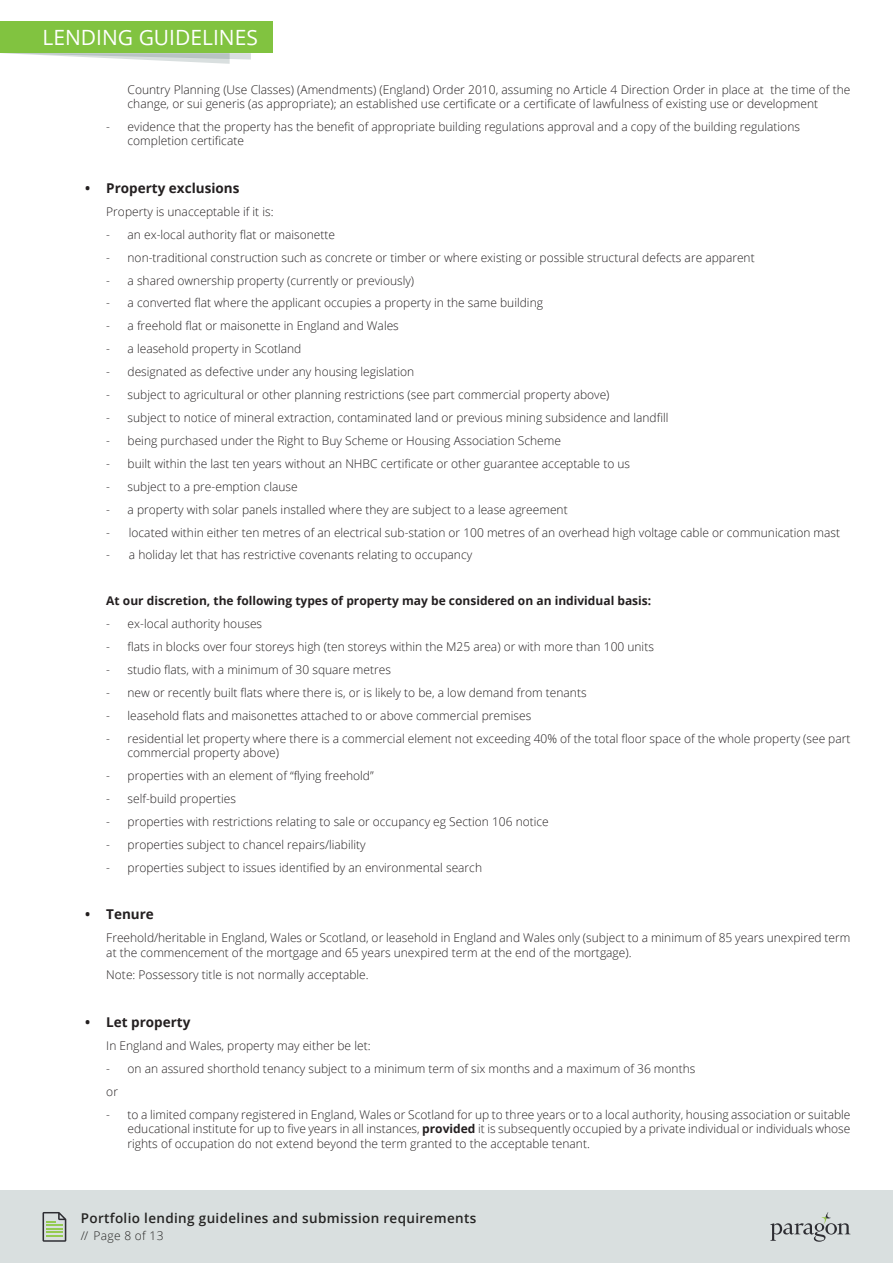
<style>
.page{position:relative;width:893px;height:1263px;background:#fff}
.page>*{position:absolute;margin:0;border:0;box-sizing:border-box;transform-origin:0 0}
.t1{font:21px "Open Sans";color:#fff}
.t2{font:600 13.5px "Open Sans";letter-spacing:.025em;color:#252423}
.t3{font:700 13.5px "Open Sans";color:#231f20}
.t4{font:300 12px/14.4px "Open Sans";color:#231f20}
.t5{font:700 12px "Open Sans";color:#231f20}
.t6{font:300 12px "Open Sans";letter-spacing:.025em;color:#252423}
.s1{font-weight:700}
</style>
<div class="page">
<div style="left:0;top:1191px;width:893px;height:72px;background:#d9dfdf"></div>
<svg style="left:43px;top:1212px;width:23px;height:30px"></svg>
<svg style="left:770px;top:1212px;width:80px;height:30px"></svg>
<div style="left:0;top:21px;width:272px;height:32px;background:#81c340"></div>
<svg style="left:4px;top:53px;width:247px;height:11px"></svg>
<p class="t1" style="left:43px;top:23px;width:217px">LENDING GUIDELINES</p>
<p class="t4" style="left:128px;top:82px;width:724px">Country Planning (Use Classes) (Amendments) (England) Order 2010, assuming no Article 4 Direction Order in place at the time of the change, or sui generis (as appropriate); an established use certificate or a certificate of lawfulness of existing use or development</p>
<p class="t4" style="left:128px;top:119px;width:674px;text-indent:-21px">- evidence that the property has the benefit of appropriate building regulations approval and a copy of the building regulations completion certificate</p>
<p class="t3" style="left:85px;top:178px;width:156px">• Property exclusions</p>
<p class="t4" style="left:106px;top:204px;width:169px">Property is unacceptable if it is:</p>
<p class="t4" style="left:106px;top:227px;width:230px">- an ex-local authority flat or maisonette</p>
<p class="t4" style="left:106px;top:250px;width:650px">- non-traditional construction such as concrete or timber or where existing or possible structural defects are apparent</p>
<p class="t4" style="left:106px;top:273px;width:309px">- a shared ownership property (currently or previously)</p>
<p class="t4" style="left:106px;top:296px;width:438px">- a converted flat where the applicant occupies a property in the same building</p>
<p class="t4" style="left:106px;top:318px;width:294px">- a freehold flat or maisonette in England and Wales</p>
<p class="t4" style="left:106px;top:341px;width:197px">- a leasehold property in Scotland</p>
<p class="t4" style="left:106px;top:364px;width:310px">- designated as defective under any housing legislation</p>
<p class="t4" style="left:106px;top:387px;width:505px">- subject to agricultural or other planning restrictions (see part commercial property above)</p>
<p class="t4" style="left:106px;top:410px;width:564px">- subject to notice of mineral extraction, contaminated land or previous mining subsidence and landfill</p>
<p class="t4" style="left:106px;top:433px;width:456px">- being purchased under the Right to Buy Scheme or Housing Association Scheme</p>
<p class="t4" style="left:106px;top:456px;width:525px">- built within the last ten years without an NHBC certificate or other guarantee acceptable to us</p>
<p class="t4" style="left:106px;top:479px;width:193px">- subject to a pre-emption clause</p>
<p class="t4" style="left:106px;top:502px;width:463px">- a property with solar panels installed where they are subject to a lease agreement</p>
<p class="t4" style="left:106px;top:525px;width:735px">- located within either ten metres of an electrical sub-station or 100 metres of an overhead high voltage cable or communication mast</p>
<p class="t4" style="left:106px;top:548px;width:367px">- a holiday let that has restrictive covenants relating to occupancy</p>
<p class="t5" style="left:106px;top:592px;width:546px">At our discretion, the following types of property may be considered on an individual basis:</p>
<p class="t4" style="left:106px;top:616px;width:157px">- ex-local authority houses</p>
<p class="t4" style="left:106px;top:639px;width:549px">- flats in blocks over four storeys high (ten storeys within the M25 area) or with more than 100 units</p>
<p class="t4" style="left:106px;top:662px;width:286px">- studio flats, with a minimum of 30 square metres</p>
<p class="t4" style="left:106px;top:685px;width:482px">- new or recently built flats where there is, or is likely to be, a low demand from tenants</p>
<p class="t4" style="left:106px;top:708px;width:426px">- leasehold flats and maisonettes attached to or above commercial premises</p>
<p class="t4" style="left:128px;top:731px;width:724px;text-indent:-21px">- residential let property where there is a commercial element not exceeding 40% of the total floor space of the whole property (see part commercial property above)</p>
<p class="t4" style="left:106px;top:768px;width:269px">- properties with an element of “flying freehold”</p>
<p class="t4" style="left:106px;top:791px;width:131px">- self-build properties</p>
<p class="t4" style="left:106px;top:814px;width:444px">- properties with restrictions relating to sale or occupancy eg Section 106 notice</p>
<p class="t4" style="left:106px;top:837px;width:261px">- properties subject to chancel repairs/liability</p>
<p class="t4" style="left:106px;top:860px;width:377px">- properties subject to issues identified by an environmental search</p>
<p class="t3" style="left:85px;top:905px;width:70px">• Tenure</p>
<p class="t4" style="left:106px;top:930px;width:746px">Freehold/heritable in England, Wales or Scotland, or leasehold in England and Wales only (subject to a minimum of 85 years unexpired term at the commencement of the mortgage and 65 years unexpired term at the end of the mortgage).</p>
<p class="t4" style="left:106px;top:967px;width:264px">Note: Possessory title is not normally acceptable.</p>
<p class="t3" style="left:85px;top:1013px;width:107px">• Let property</p>
<p class="t4" style="left:106px;top:1038px;width:266px">In England and Wales, property may either be let:</p>
<p class="t4" style="left:106px;top:1061px;width:591px">- on an assured shorthold tenancy subject to a minimum term of six months and a maximum of 36 months</p>
<p class="t4" style="left:106px;top:1084px;width:13px">or</p>
<p class="t4" style="left:128px;top:1107px;width:724px;text-align:justify;text-indent:-21px">- to a limited company registered in England, Wales or Scotland for up to three years or to a local authority, housing association or suitable educational institute for up to five years in all instances, <span class="s1">provided</span> it is subsequently occupied by a private individual or individuals whose rights of occupation do not extend beyond the term granted to the acceptable tenant.</p>
<p class="t2" style="left:81px;top:1209px;width:397px">Portfolio lending guidelines and submission requirements</p>
<p class="t6" style="left:81px;top:1227px;width:84px">/// Page 8 of 13</p>
</div>
